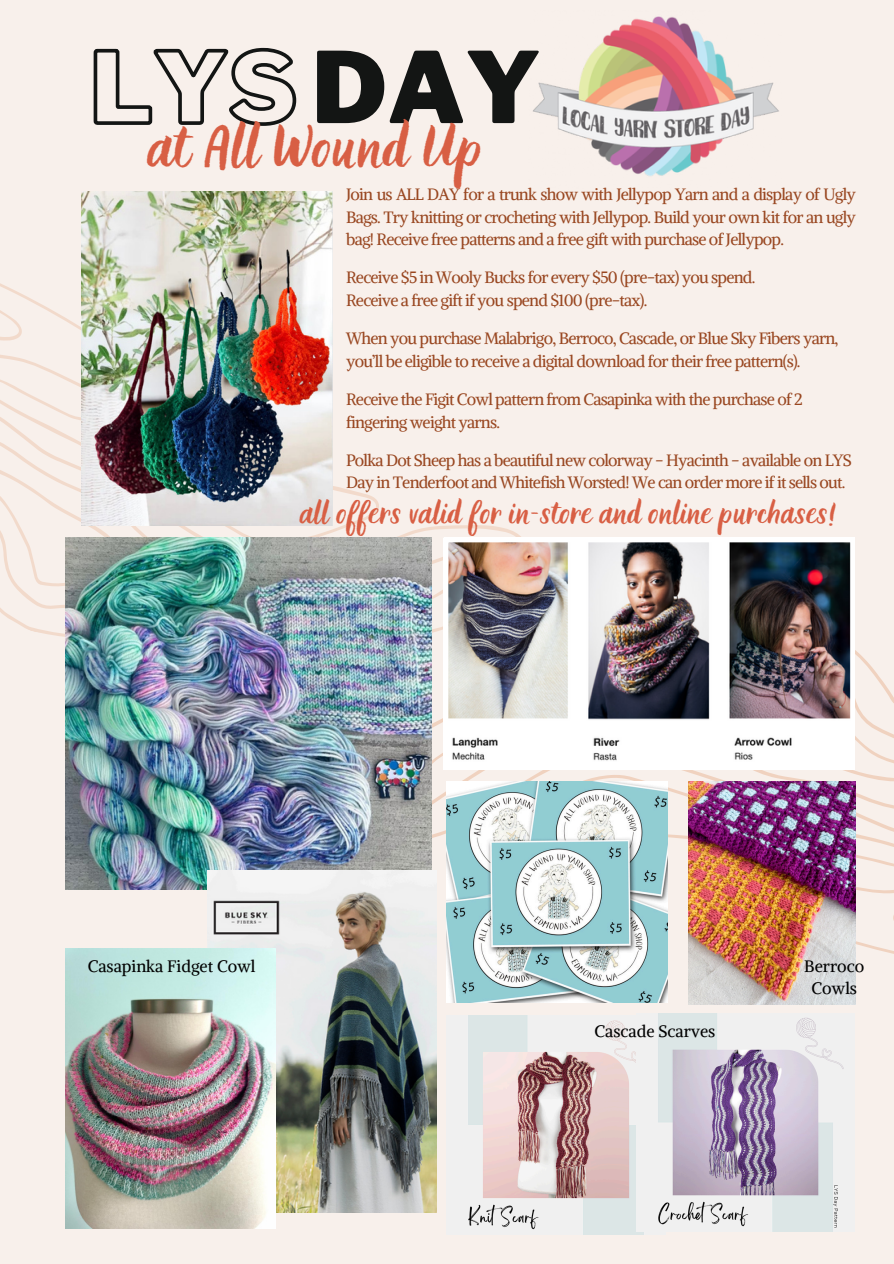
<style>
.page{position:relative;width:894px;height:1264px;background:#fff}
.page>*{position:absolute;margin:0;border:0;box-sizing:border-box;transform-origin:0 0}
.t1{font:900 97.5px "Libre Franklin";color:rgb(0 0 0/0)}
.t2{font:48px "Holla";color:#d85f44}
.t3{font:25.5px "Holla";color:#d85f44}
.t4{font:16.5px "Alike";color:#000}
.t5{font:16.35px/22.5px "Alike";letter-spacing:-.045em;color:#994721}
.s1{font-size:97.65px;color:#131514}
</style>
<div class="page">
<div style="left:0;top:0;width:893px;height:1263px;background:#f8f0eb"></div>
<svg style="left:431px;top:631px;width:462px;height:335px"></svg>
<svg style="left:0;top:247px;width:562px;height:499px"></svg>
<svg style="left:93px;top:47px;width:204px;height:79px"></svg>
<img style="left:533px;top:16px;width:246px;height:160px">
<img style="left:443px;top:538px;width:411px;height:231px">
<img style="left:65px;top:538px;width:366px;height:351px">
<img style="left:446px;top:782px;width:221px;height:220px">
<img style="left:81px;top:192px;width:251px;height:334px">
<img style="left:688px;top:782px;width:166px;height:222px">
<img style="left:468px;top:1015px;width:176px;height:218px">
<img style="left:636px;top:1013px;width:208px;height:218px">
<img style="left:207px;top:870px;width:229px;height:342px">
<img style="left:65px;top:948px;width:210px;height:280px">
<p class="t1" style="left:90px;top:29px;width:452px">LYS<span class="s1">DAY</span></p>
<p class="t2" style="left:148px;top:119px;width:337px">at All Wound Up</p>
<h3 class="t5" style="left:346px;top:183px;width:511px;text-align:justify">Join us ALL DAY for a trunk show with Jellypop Yarn and a display of Ugly Bags. Try knitting or crocheting with Jellypop. Build your own kit for an ugly bag! Receive free patterns and a free gift with purchase of Jellypop.</h3>
<p class="t5" style="left:346px;top:266px;width:410px">Receive $5 in Wooly Bucks for every $50 (pre-tax) you spend.</p>
<p class="t5" style="left:346px;top:289px;width:303px">Receive a free gift if you spend $100 (pre-tax).</p>
<p class="t5" style="left:346px;top:327px;width:493px">When you purchase Malabrigo, Berroco, Cascade, or Blue Sky Fibers yarn, you’ll be eligible to receive a digital download for their free pattern(s).</p>
<p class="t5" style="left:346px;top:388px;width:458px">Receive the Figit Cowl pattern from Casapinka with the purchase of 2 fingering weight yarns.</p>
<p class="t5" style="left:346px;top:448px;width:507px">Polka Dot Sheep has a beautiful new colorway - Hyacinth - available on LYS<br>Day in Tenderfoot and Whitefish Worsted! We can order more if it sells out.</p>
<p class="t3" style="left:300px;top:498px;width:539px">all offers valid for in-store and online purchases!</p>
<p class="t4" style="left:88px;top:955px;width:169px">Casapinka Fidget Cowl</p>
<p class="t4" style="left:594px;top:1021px;width:122px">Cascade Scarves</p>
<p class="t4" style="left:804px;top:955px;width:61px">Berroco</p>
<p class="t4" style="left:811px;top:978px;width:47px">Cowls</p>
</div>
